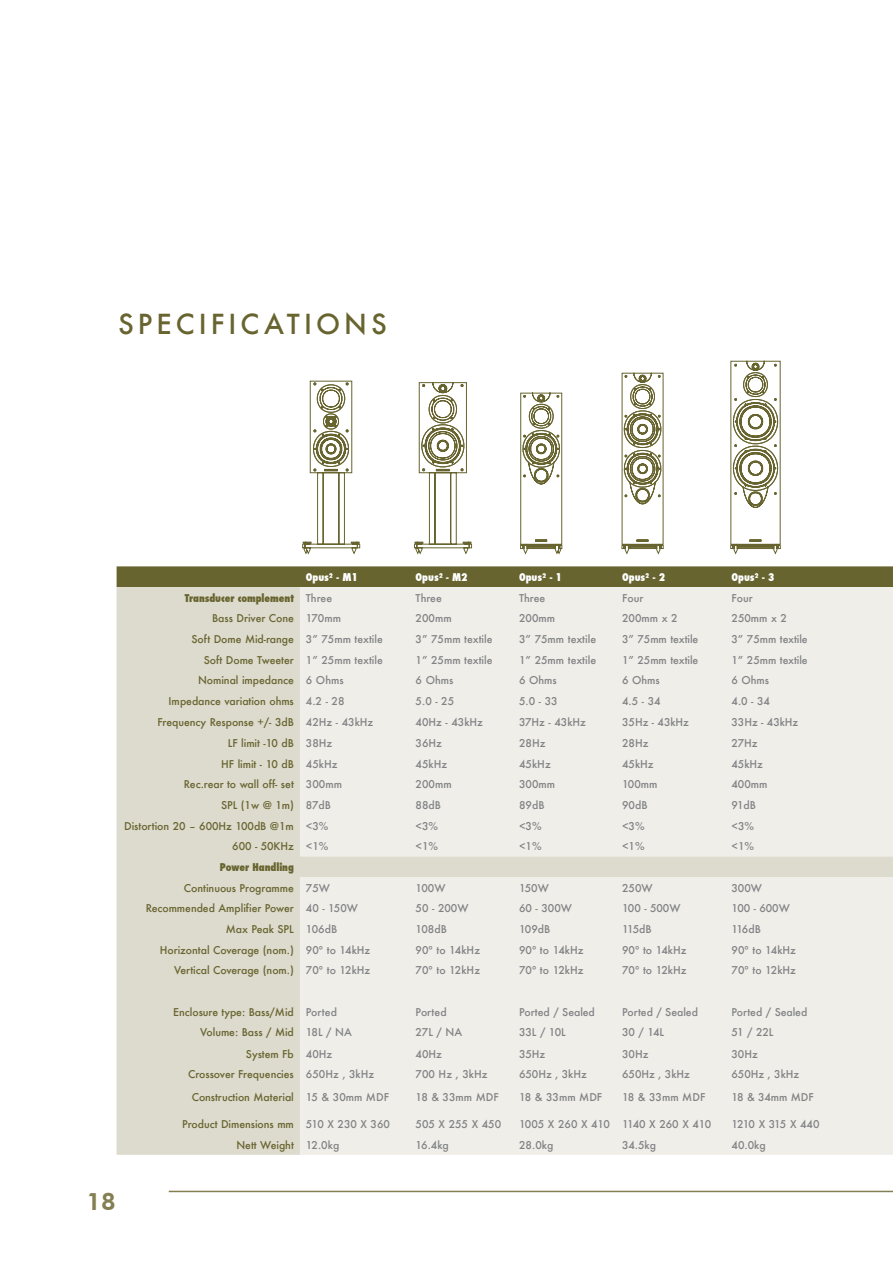
<style>
.page{position:relative;width:893px;height:1263px;background:#fff}
.page>*{position:absolute;margin:0;border:0;box-sizing:border-box;transform-origin:0 0}
.t1{font:500 27px "Futura";letter-spacing:.15em;color:#67642f}
.t2{font:800 24px "Futura BT";color:#847f52}
.t3{font:500 10.5px "Futura";color:#808284}
.t4{font:500 10.5px/20.7px "Futura";letter-spacing:-.005em;color:#67642f;text-align:center}
.t5{font:800 condensed 10.5px "Futura";letter-spacing:-.005em;color:#fff}
.t6{font:800 condensed 10.5px "Futura";letter-spacing:-.005em;color:#67642f}
.t7{font:500 10.5px "Futura";letter-spacing:-.08em;color:#808284}
.s1{font-weight:500;font-stretch:normal;color:#808284}
.s2{color:#808284}
.s3{font-weight:800;font-stretch:condensed}
</style>
<div class="page">
<hr style="left:169px;top:1191px;width:724px;height:1px;background:#847f52">
<div style="left:117px;top:566px;width:776px;height:21px;background:#67642f"></div>
<div style="left:117px;top:587px;width:183px;height:568px;background:#dddace"></div>
<div style="left:300px;top:587px;width:593px;height:568px;background:#f0eee9"></div>
<svg style="left:302px;top:380px;width:58px;height:175px"></svg>
<svg style="left:414px;top:382px;width:58px;height:173px"></svg>
<svg style="left:520px;top:392px;width:43px;height:163px"></svg>
<svg style="left:621px;top:372px;width:43px;height:183px"></svg>
<svg style="left:730px;top:360px;width:51px;height:195px"></svg>
<h1 class="t1" style="left:118px;top:306px;width:270px">SPECIFICATIONS</h1>
<p class="t5" style="left:306px;top:570px;width:53px">Opus² - M1</p>
<p class="t5" style="left:416px;top:570px;width:53px">Opus² - M2</p>
<p class="t5" style="left:519px;top:570px;width:44px">Opus² - 1</p>
<p class="t5" style="left:622px;top:570px;width:44px">Opus² - 2</p>
<p class="t5" style="left:731px;top:570px;width:44px">Opus² - 3</p>
<p class="t6" style="left:185px;top:591px;width:149px">Transducer complement <span class="s1">Three</span></p>
<p class="t3" style="left:416px;top:591px;width:28px">Three</p>
<p class="t3" style="left:519px;top:591px;width:28px">Three</p>
<p class="t3" style="left:622px;top:591px;width:23px">Four</p>
<p class="t3" style="left:731px;top:591px;width:23px">Four</p>
<p class="t4" style="left:212px;top:608px;width:130px">Bass Driver Cone <span class="s2">170mm</span></p>
<p class="t3" style="left:416px;top:611px;width:38px">200mm</p>
<p class="t3" style="left:519px;top:611px;width:38px">200mm</p>
<p class="t3" style="left:622px;top:611px;width:57px">200mm x 2</p>
<p class="t3" style="left:731px;top:611px;width:57px">250mm x 2</p>
<p class="t4" style="left:192px;top:629px;width:193px">Soft Dome Mid-range <span class="s2">3” 75mm textile</span></p>
<p class="t3" style="left:416px;top:632px;width:78px">3” 75mm textile</p>
<p class="t3" style="left:519px;top:632px;width:78px">3” 75mm textile</p>
<p class="t3" style="left:622px;top:632px;width:78px">3” 75mm textile</p>
<p class="t3" style="left:731px;top:632px;width:78px">3” 75mm textile</p>
<p class="t4" style="left:204px;top:649px;width:181px">Soft Dome Tweeter <span class="s2">1” 25mm textile</span></p>
<p class="t3" style="left:416px;top:653px;width:78px">1” 25mm textile</p>
<p class="t3" style="left:519px;top:653px;width:78px">1” 25mm textile</p>
<p class="t3" style="left:622px;top:653px;width:78px">1” 25mm textile</p>
<p class="t3" style="left:731px;top:653px;width:78px">1” 25mm textile</p>
<p class="t4" style="left:198px;top:670px;width:147px">Nominal impedance <span class="s2">6 Ohms</span></p>
<p class="t3" style="left:416px;top:673px;width:39px">6 Ohms</p>
<p class="t3" style="left:519px;top:673px;width:39px">6 Ohms</p>
<p class="t3" style="left:622px;top:673px;width:39px">6 Ohms</p>
<p class="t3" style="left:731px;top:673px;width:39px">6 Ohms</p>
<p class="t4" style="left:169px;top:691px;width:177px">Impedance variation ohms <span class="s2">4.2 - 28</span></p>
<p class="t3" style="left:416px;top:694px;width:40px">5.0 - 25</p>
<p class="t3" style="left:519px;top:694px;width:40px">5.0 - 33</p>
<p class="t3" style="left:622px;top:694px;width:40px">4.5 - 34</p>
<p class="t3" style="left:731px;top:694px;width:40px">4.0 - 34</p>
<p class="t4" style="left:157px;top:712px;width:217px">Frequency Response +/- 3dB <span class="s2">42Hz - 43kHz</span></p>
<p class="t3" style="left:416px;top:715px;width:69px">40Hz - 43kHz</p>
<p class="t3" style="left:519px;top:715px;width:68px">37Hz - 43kHz</p>
<p class="t3" style="left:622px;top:715px;width:68px">35Hz - 43kHz</p>
<p class="t3" style="left:731px;top:715px;width:68px">33Hz - 43kHz</p>
<p class="t4" style="left:228px;top:733px;width:106px">LF limit -10 dB <span class="s2">38Hz</span></p>
<p class="t3" style="left:416px;top:736px;width:28px">36Hz</p>
<p class="t3" style="left:519px;top:736px;width:28px">28Hz</p>
<p class="t3" style="left:622px;top:736px;width:28px">28Hz</p>
<p class="t3" style="left:731px;top:736px;width:27px">27Hz</p>
<p class="t4" style="left:221px;top:753px;width:118px">HF limit - 10 dB <span class="s2">45kHz</span></p>
<p class="t3" style="left:416px;top:756px;width:33px">45kHz</p>
<p class="t3" style="left:519px;top:756px;width:33px">45kHz</p>
<p class="t3" style="left:622px;top:756px;width:33px">45kHz</p>
<p class="t3" style="left:731px;top:756px;width:33px">45kHz</p>
<p class="t4" style="left:184px;top:774px;width:160px">Rec.rear to wall off- set <span class="s2">300mm</span></p>
<p class="t3" style="left:416px;top:777px;width:38px">200mm</p>
<p class="t3" style="left:519px;top:777px;width:38px">300mm</p>
<p class="t3" style="left:622px;top:777px;width:37px">100mm</p>
<p class="t3" style="left:731px;top:777px;width:37px">400mm</p>
<p class="t4" style="left:221px;top:795px;width:111px">SPL (1w @ 1m) <span class="s2">87dB</span></p>
<p class="t3" style="left:416px;top:798px;width:27px">88dB</p>
<p class="t3" style="left:519px;top:798px;width:27px">89dB</p>
<p class="t3" style="left:622px;top:798px;width:27px">90dB</p>
<p class="t3" style="left:731px;top:798px;width:26px">91dB</p>
<p class="t4" style="left:124px;top:815px;width:206px">Distortion 20 – 600Hz 100dB @1m <span class="s2">&lt;3%</span></p>
<p class="t3" style="left:416px;top:818px;width:24px">&lt;3%</p>
<p class="t3" style="left:519px;top:818px;width:24px">&lt;3%</p>
<p class="t3" style="left:622px;top:818px;width:24px">&lt;3%</p>
<p class="t3" style="left:731px;top:818px;width:24px">&lt;3%</p>
<p class="t4" style="left:232px;top:836px;width:98px">600 - 50KHz <span class="s2">&lt;1%</span></p>
<p class="t3" style="left:416px;top:839px;width:24px">&lt;1%</p>
<p class="t3" style="left:519px;top:839px;width:24px">&lt;1%</p>
<p class="t3" style="left:622px;top:839px;width:24px">&lt;1%</p>
<p class="t3" style="left:731px;top:839px;width:24px">&lt;1%</p>
<p class="t4" style="left:184px;top:856px;width:148px"><span class="s3">Power Handling<br></span>Continuous Programme <span class="s2">75W</span></p>
<p class="t3" style="left:416px;top:880px;width:31px">100W</p>
<p class="t3" style="left:519px;top:880px;width:31px">150W</p>
<p class="t3" style="left:622px;top:880px;width:32px">250W</p>
<p class="t3" style="left:731px;top:880px;width:32px">300W</p>
<h2 class="t2" style="left:87px;top:1187px;width:31px">18</h2>
<p class="t4" style="left:146px;top:898px;width:214px">Recommended Amplifier Power <span class="s2">40 - 150W</span></p>
<p class="t3" style="left:416px;top:901px;width:54px">50 - 200W</p>
<p class="t3" style="left:519px;top:901px;width:54px">60 - 300W</p>
<p class="t3" style="left:622px;top:901px;width:60px">100 - 500W</p>
<p class="t3" style="left:731px;top:901px;width:60px">100 - 600W</p>
<p class="t4" style="left:226px;top:918px;width:113px">Max Peak SPL <span class="s2">106dB</span></p>
<p class="t3" style="left:416px;top:922px;width:33px">108dB</p>
<p class="t3" style="left:519px;top:922px;width:33px">109dB</p>
<p class="t3" style="left:622px;top:922px;width:31px">115dB</p>
<p class="t3" style="left:731px;top:922px;width:31px">116dB</p>
<p class="t4" style="left:160px;top:939px;width:212px">Horizontal Coverage (nom.) <span class="s2">90º to 14kHz</span></p>
<p class="t3" style="left:416px;top:942px;width:66px">90º to 14kHz</p>
<p class="t3" style="left:519px;top:942px;width:66px">90º to 14kHz</p>
<p class="t3" style="left:622px;top:942px;width:66px">90º to 14kHz</p>
<p class="t3" style="left:731px;top:942px;width:66px">90º to 14kHz</p>
<p class="t4" style="left:174px;top:960px;width:198px">Vertical Coverage (nom.) <span class="s2">70º to 12kHz</span></p>
<p class="t3" style="left:416px;top:963px;width:66px">70º to 12kHz</p>
<p class="t3" style="left:519px;top:963px;width:66px">70º to 12kHz</p>
<p class="t3" style="left:622px;top:963px;width:66px">70º to 12kHz</p>
<p class="t3" style="left:731px;top:963px;width:66px">70º to 12kHz</p>
<p class="t4" style="left:173px;top:1001px;width:165px">Enclosure type: Bass/Mid <span class="s2">Ported</span></p>
<p class="t3" style="left:416px;top:1004px;width:33px">Ported</p>
<p class="t3" style="left:519px;top:1004px;width:77px">Ported / Sealed</p>
<p class="t3" style="left:622px;top:1004px;width:77px">Ported / Sealed</p>
<p class="t3" style="left:731px;top:1004px;width:77px">Ported / Sealed</p>
<p class="t4" style="left:200px;top:1022px;width:153px">Volume: Bass / Mid <span class="s2">18L / NA</span></p>
<p class="t3" style="left:416px;top:1025px;width:48px">27L / NA</p>
<p class="t3" style="left:519px;top:1025px;width:48px">33L / 10L</p>
<p class="t3" style="left:622px;top:1025px;width:43px">30 / 14L</p>
<p class="t3" style="left:731px;top:1025px;width:43px">51 / 22L</p>
<p class="t4" style="left:246px;top:1043px;width:88px">System Fb <span class="s2">40Hz</span></p>
<p class="t3" style="left:416px;top:1047px;width:28px">40Hz</p>
<p class="t3" style="left:519px;top:1047px;width:28px">35Hz</p>
<p class="t3" style="left:622px;top:1047px;width:28px">30Hz</p>
<p class="t3" style="left:731px;top:1047px;width:28px">30Hz</p>
<p class="t4" style="left:188px;top:1064px;width:188px">Crossover Frequencies <span class="s2">650Hz , 3kHz</span></p>
<p class="t3" style="left:416px;top:1067px;width:73px">700 Hz , 3kHz</p>
<p class="t3" style="left:519px;top:1067px;width:69px">650Hz , 3kHz</p>
<p class="t3" style="left:622px;top:1067px;width:69px">650Hz , 3kHz</p>
<p class="t3" style="left:731px;top:1067px;width:69px">650Hz , 3kHz</p>
<p class="t4" style="left:192px;top:1086px;width:199px">Construction Material <span class="s2">15 &amp; 30mm MDF</span></p>
<p class="t3" style="left:416px;top:1090px;width:85px">18 &amp; 33mm MDF</p>
<p class="t3" style="left:519px;top:1090px;width:85px">18 &amp; 33mm MDF</p>
<p class="t3" style="left:622px;top:1090px;width:85px">18 &amp; 33mm MDF</p>
<p class="t3" style="left:731px;top:1090px;width:84px">18 &amp; 34mm MDF</p>
<p class="t4" style="left:182px;top:1114px;width:209px">Product Dimensions mm <span class="s2">510 X 230 X 360</span></p>
<p class="t3" style="left:416px;top:1117px;width:87px">505 X 255 X 450</p>
<p class="t3" style="left:519px;top:1117px;width:194px">1005 X 260 X 410 1140 X 260 X 410</p>
<p class="t7" style="left:731px;top:1117px;width:89px">1210 X 315 X 440</p>
<p class="t4" style="left:236px;top:1134px;width:104px">Nett Weight <span class="s2">12.0kg</span></p>
<p class="t3" style="left:416px;top:1138px;width:35px">16.4kg</p>
<p class="t3" style="left:519px;top:1138px;width:36px">28.0kg</p>
<p class="t3" style="left:622px;top:1138px;width:35px">34.5kg</p>
<p class="t3" style="left:731px;top:1138px;width:36px">40.0kg</p>
</div>
